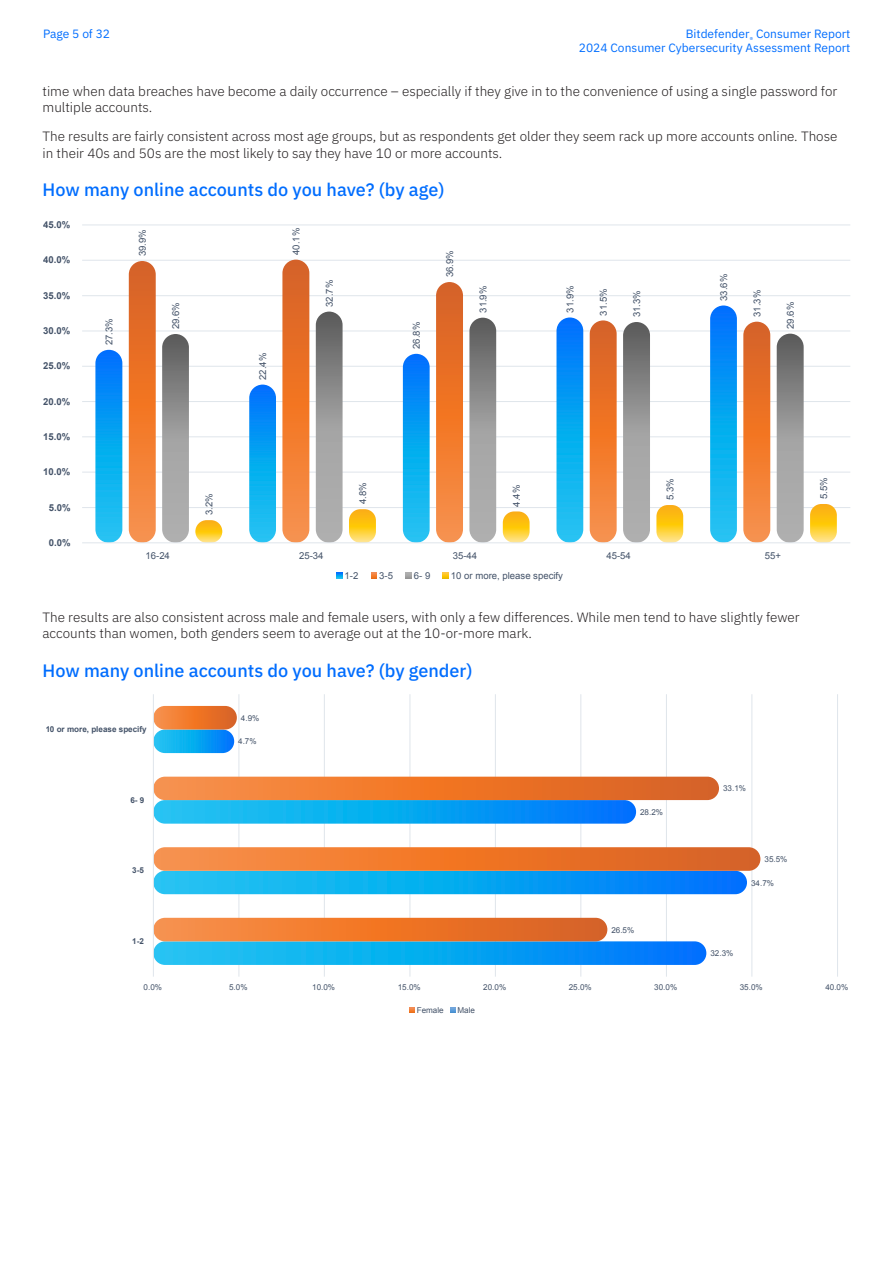
<style>
.page{position:relative;width:893px;height:1263px;background:#fff}
.page>*{position:absolute;margin:0;border:0;box-sizing:border-box;transform-origin:0 0}
.Paragraph_Style_1{font:500 18px "IBM Plex Sans";color:#006dfe}
.Main-Body{font:300 13.5px/16.5px "IBM Plex Sans";color:#231f20}
.t1{font:12px/14.4px "IBM Plex Sans";color:#006dfe;text-align:right}
.t2{font:9.6px "Arial";color:#445369}
.t3{font:700 9.6px "Arial";color:#445369}
.t4{font:8.1px "Arial";color:#445369}
.t5{font:700 8.1px "Arial";color:#445369}
</style>
<div class="page">
<hr style="left:82px;top:507px;width:768px;height:1px;background:#dfe5eb">
<hr style="left:82px;top:472px;width:768px;height:1px;background:#dfe5eb">
<hr style="left:82px;top:436px;width:768px;height:1px;background:#dfe5eb">
<hr style="left:82px;top:401px;width:768px;height:1px;background:#dfe5eb">
<hr style="left:82px;top:366px;width:768px;height:1px;background:#dfe5eb">
<hr style="left:82px;top:331px;width:768px;height:1px;background:#dfe5eb">
<hr style="left:82px;top:295px;width:768px;height:1px;background:#dfe5eb">
<hr style="left:82px;top:260px;width:768px;height:1px;background:#dfe5eb">
<hr style="left:82px;top:225px;width:768px;height:1px;background:#dfe5eb">
<div style="left:95px;top:350px;width:27px;height:193px;background:linear-gradient(to bottom,#0077fa,#1fceed);border-radius:13px"></div>
<div style="left:249px;top:385px;width:27px;height:158px;background:linear-gradient(to bottom,#0077f9,#20ceed);border-radius:13px"></div>
<div style="left:403px;top:354px;width:27px;height:189px;background:linear-gradient(to bottom,#0077fa,#1fceed);border-radius:13px"></div>
<div style="left:556px;top:317px;width:27px;height:226px;background:linear-gradient(to bottom,#0078fa,#1fcded);border-radius:13px"></div>
<div style="left:710px;top:305px;width:27px;height:238px;background:linear-gradient(to bottom,#0078fa,#1fcded);border-radius:13px"></div>
<svg style="left:129px;top:261px;width:27px;height:282px;background:#eb7831"></svg>
<svg style="left:282px;top:260px;width:27px;height:283px;background:#ec7932"></svg>
<svg style="left:436px;top:282px;width:27px;height:261px;background:#eb782f"></svg>
<svg style="left:590px;top:320px;width:27px;height:223px;background:#ec7932"></svg>
<svg style="left:743px;top:322px;width:27px;height:221px;background:#ec7931"></svg>
<svg style="left:162px;top:334px;width:27px;height:209px;background:#959595"></svg>
<svg style="left:316px;top:312px;width:27px;height:231px;background:#969696"></svg>
<svg style="left:469px;top:318px;width:27px;height:225px;background:#969696"></svg>
<svg style="left:623px;top:322px;width:27px;height:221px;background:#959595"></svg>
<svg style="left:777px;top:334px;width:27px;height:209px;background:#959596"></svg>
<svg style="left:195px;top:520px;width:27px;height:23px"></svg>
<svg style="left:349px;top:509px;width:27px;height:34px"></svg>
<svg style="left:503px;top:511px;width:27px;height:32px"></svg>
<svg style="left:656px;top:505px;width:27px;height:38px"></svg>
<svg style="left:810px;top:504px;width:27px;height:39px"></svg>
<hr style="left:82px;top:542px;width:768px;height:1px;background:#dfe5eb">
<svg style="left:336px;top:573px;width:6px;height:5px"></svg>
<svg style="left:371px;top:573px;width:6px;height:5px"></svg>
<svg style="left:406px;top:573px;width:5px;height:5px"></svg>
<svg style="left:443px;top:573px;width:5px;height:5px"></svg>
<hr style="left:239px;top:694px;width:1px;height:283px;background:#dfe5eb">
<hr style="left:324px;top:694px;width:1px;height:283px;background:#dfe5eb">
<hr style="left:410px;top:694px;width:1px;height:283px;background:#dfe5eb">
<hr style="left:495px;top:694px;width:1px;height:283px;background:#dfe5eb">
<hr style="left:581px;top:694px;width:1px;height:283px;background:#dfe5eb">
<hr style="left:666px;top:694px;width:1px;height:283px;background:#dfe5eb">
<hr style="left:752px;top:694px;width:1px;height:283px;background:#dfe5eb">
<hr style="left:837px;top:694px;width:1px;height:283px;background:#dfe5eb">
<div style="left:153px;top:941px;width:553px;height:24px;background:linear-gradient(to right,#1fceed,#0078fa);border-radius:12px"></div>
<div style="left:153px;top:871px;width:594px;height:23px;background:linear-gradient(to right,#1fceed,#0078fa);border-radius:12px"></div>
<div style="left:153px;top:800px;width:483px;height:24px;background:linear-gradient(to right,#1fceed,#0078fa);border-radius:12px"></div>
<svg style="left:153px;top:729px;width:81px;height:24px;background:#13a4ef"></svg>
<svg style="left:153px;top:918px;width:454px;height:23px;background:#eb772f"></svg>
<svg style="left:153px;top:847px;width:607px;height:24px;background:#eb7933"></svg>
<svg style="left:153px;top:777px;width:566px;height:23px;background:#eb772f"></svg>
<svg style="left:153px;top:706px;width:84px;height:23px;background:#ec7830"></svg>
<hr style="left:153px;top:694px;width:1px;height:283px;background:#dfe5eb">
<svg style="left:410px;top:1008px;width:5px;height:5px"></svg>
<svg style="left:451px;top:1008px;width:4px;height:5px"></svg>
<p class="t1" style="left:43px;top:25px;width:69px">Page 5 of 32</p>
<p class="t1" style="left:579px;top:25px;width:273px">Bitdefender<sub>®</sub> Consumer Report<br>2024 Consumer Cybersecurity Assessment Report</p>
<p class="Main-Body" style="left:43px;top:81px;width:796px">time when data breaches have become a daily occurrence – especially if they give in to the convenience of using a single password for multiple accounts.</p>
<p class="Main-Body" style="left:43px;top:127px;width:796px">The results are fairly consistent across most age groups, but as respondents get older they seem rack up more accounts online. Those in their 40s and 50s are the most likely to say they have 10 or more accounts.</p>
<p class="Paragraph_Style_1" style="left:43px;top:176px;width:403px">How many online accounts do you have? (by age)</p>
<p class="t3" style="left:43px;top:218px;width:29px">45.0%</p>
<p class="t3" style="left:43px;top:254px;width:29px">40.0%</p>
<p class="t3" style="left:43px;top:289px;width:29px">35.0%</p>
<p class="t3" style="left:43px;top:324px;width:29px">30.0%</p>
<p class="t3" style="left:43px;top:360px;width:29px">25.0%</p>
<p class="t3" style="left:43px;top:395px;width:29px">20.0%</p>
<p class="t3" style="left:43px;top:430px;width:29px">15.0%</p>
<p class="t3" style="left:43px;top:466px;width:29px">10.0%</p>
<p class="t3" style="left:49px;top:501px;width:23px">5.0%</p>
<p class="t3" style="left:49px;top:536px;width:23px">0.0%</p>
<p class="t2" style="left:103px;top:345px;width:29px;rotate:-90deg">27.3%</p>
<p class="t2" style="left:136px;top:256px;width:29px;rotate:-90deg">39.9%</p>
<p class="t2" style="left:290px;top:255px;width:29px;rotate:-90deg">40.1%</p>
<p class="t2" style="left:169px;top:329px;width:29px;rotate:-90deg">29.6%</p>
<p class="t2" style="left:256px;top:380px;width:29px;rotate:-90deg">22.4%</p>
<p class="t2" style="left:443px;top:277px;width:29px;rotate:-90deg">36.9%</p>
<p class="t2" style="left:564px;top:313px;width:29px;rotate:-90deg">31.9%</p>
<p class="t2" style="left:717px;top:301px;width:29px;rotate:-90deg">33.6%</p>
<p class="t2" style="left:323px;top:307px;width:29px;rotate:-90deg">32.7%</p>
<p class="t2" style="left:477px;top:313px;width:29px;rotate:-90deg">31.9%</p>
<p class="t2" style="left:630px;top:317px;width:29px;rotate:-90deg">31.3%</p>
<p class="t2" style="left:784px;top:329px;width:29px;rotate:-90deg">29.6%</p>
<p class="t2" style="left:597px;top:316px;width:29px;rotate:-90deg">31.5%</p>
<p class="t2" style="left:751px;top:317px;width:29px;rotate:-90deg">31.3%</p>
<p class="t2" style="left:410px;top:349px;width:29px;rotate:-90deg">26.8%</p>
<p class="t2" style="left:203px;top:515px;width:23px;rotate:-90deg">3.2%</p>
<p class="t2" style="left:356px;top:504px;width:23px;rotate:-90deg">4.8%</p>
<p class="t2" style="left:510px;top:507px;width:23px;rotate:-90deg">4.4%</p>
<p class="t2" style="left:664px;top:500px;width:23px;rotate:-90deg">5.3%</p>
<p class="t2" style="left:817px;top:499px;width:23px;rotate:-90deg">5.5%</p>
<p class="t2" style="left:146px;top:549px;width:26px">16-24</p>
<p class="t2" style="left:299px;top:549px;width:26px">25-34</p>
<p class="t2" style="left:453px;top:549px;width:26px">35-44</p>
<p class="t2" style="left:606px;top:549px;width:26px">45-54</p>
<p class="t2" style="left:765px;top:549px;width:18px">55+</p>
<p class="t2" style="left:345px;top:569px;width:15px">1-2</p>
<p class="t2" style="left:379px;top:569px;width:15px">3-5</p>
<p class="t2" style="left:414px;top:569px;width:18px">6- 9</p>
<p class="t2" style="left:451px;top:569px;width:114px">10 or more, please specify</p>
<p class="Main-Body" style="left:43px;top:608px;width:759px">The results are also consistent across male and female users, with only a few differences. While men tend to have slightly fewer accounts than women, both genders seem to average out at the 10-or-more mark.</p>
<p class="Paragraph_Style_1" style="left:43px;top:656px;width:431px">How many online accounts do you have? (by gender)</p>
<p class="t5" style="left:45px;top:724px;width:103px">10 or more, please specify</p>
<p class="t5" style="left:130px;top:795px;width:15px">6- 9</p>
<p class="t5" style="left:132px;top:865px;width:13px">3-5</p>
<p class="t5" style="left:132px;top:936px;width:13px">1-2</p>
<p class="t4" style="left:241px;top:713px;width:20px">4.9%</p>
<p class="t4" style="left:238px;top:736px;width:20px">4.7%</p>
<p class="t4" style="left:640px;top:807px;width:24px">28.2%</p>
<p class="t4" style="left:611px;top:924px;width:24px">26.5%</p>
<p class="t4" style="left:723px;top:783px;width:24px">33.1%</p>
<p class="t4" style="left:764px;top:854px;width:24px">35.5%</p>
<p class="t4" style="left:751px;top:877px;width:24px">34.7%</p>
<p class="t4" style="left:710px;top:948px;width:24px">32.3%</p>
<p class="t4" style="left:144px;top:982px;width:20px">0.0%</p>
<p class="t4" style="left:229px;top:982px;width:20px">5.0%</p>
<p class="t4" style="left:312px;top:982px;width:24px">10.0%</p>
<p class="t4" style="left:398px;top:982px;width:24px">15.0%</p>
<p class="t4" style="left:483px;top:982px;width:24px">20.0%</p>
<p class="t4" style="left:569px;top:982px;width:24px">25.0%</p>
<p class="t4" style="left:654px;top:982px;width:24px">30.0%</p>
<p class="t4" style="left:740px;top:982px;width:24px">35.0%</p>
<p class="t4" style="left:825px;top:982px;width:24px">40.0%</p>
<p class="t4" style="left:417px;top:1005px;width:29px">Female</p>
<p class="t4" style="left:457px;top:1005px;width:19px">Male</p>
</div>
